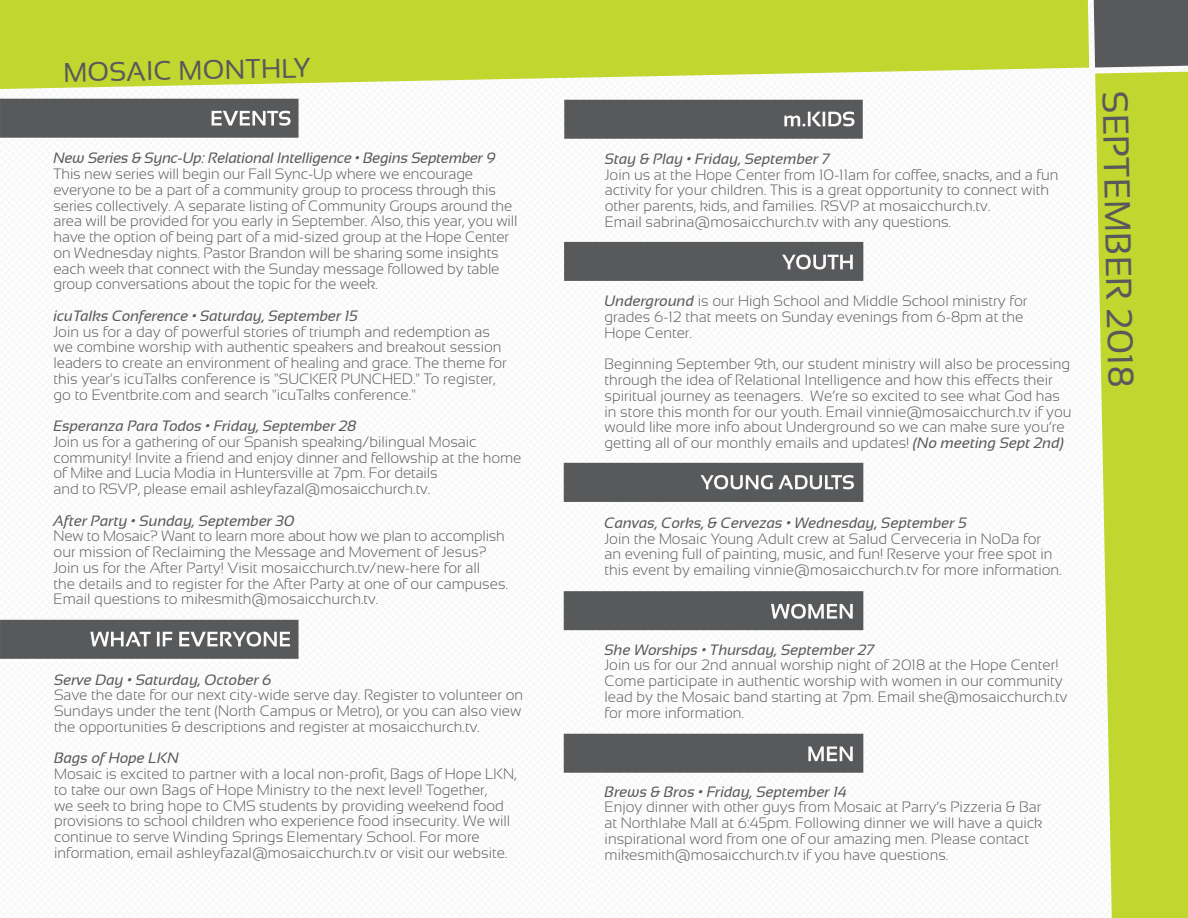
<style>
.page{position:relative;width:1188px;height:918px;background:#fff}
.page>*{position:absolute;margin:0;border:0;box-sizing:border-box;transform-origin:0 0}
.t1{font:36px "Sansation";color:#58595b}
.t2{font:27px "Sansation";color:#58595b}
.t3{font:300 15px/15.8px "Sansation";color:#58595b}
.t4{font:italic 15px "Sansation";color:#58595b}
.s1{font-weight:400;font-style:italic}
</style>
<div class="page">
<svg style="left:0;top:0;width:1089px;height:89px;background:#c7db47"></svg>
<svg style="left:0;top:99px;width:299px;height:39px;background:#606163"></svg>
<svg style="left:0;top:620px;width:299px;height:39px;background:#6a6a6c"></svg>
<svg style="left:564px;top:242px;width:299px;height:39px;background:#5e5f61"></svg>
<div style="left:799px;top:257px;width:9px;height:10px;background:#58595b;border-radius:50%"></div>
<div style="left:564px;top:734px;width:299px;height:39px;background:#58595b"></div>
<svg style="left:564px;top:591px;width:299px;height:39px;background:#606163"></svg>
<svg style="left:564px;top:463px;width:299px;height:39px;background:#646567"></svg>
<svg style="left:1095px;top:71px;width:93px;height:847px;background:#c6da41"></svg>
<div style="left:1093px;top:0;width:95px;height:68px;background:#58595b"></div>
<svg style="left:564px;top:100px;width:299px;height:39px;background:#5f6062"></svg>
<h2 class="t2" style="left:63px;top:57px;width:249px;rotate:-1deg">MOSAIC MONTHLY</h2>
<p class="t4" style="left:54px;top:150px;width:444px">New Series &amp; Sync-Up: Relational Intelligence • Begins September 9</p>
<p class="t3" style="left:54px;top:166px;width:466px">This new series will begin our Fall Sync-Up where we encourage everyone to be a part of a community group to process through this series collectively. A separate listing of Community Groups around the area will be provided for you early in September. Also, this year, you will have the option of being part of a mid-sized group at the Hope Center on Wednesday nights. Pastor Brandon will be sharing some insights each week that connect with the Sunday message followed by table group conversations about the topic for the week.</p>
<p class="t4" style="left:54px;top:307px;width:306px">icuTalks Conference • Saturday, September 15</p>
<p class="t3" style="left:54px;top:324px;width:455px">Join us for a day of powerful stories of triumph and redemption as we combine worship with authentic speakers and breakout session leaders to create an environment of healing and grace. The theme for this year's icuTalks conference is "SUCKER PUNCHED." To register, go to Eventbrite.com and search "icuTalks conference."</p>
<p class="t4" style="left:54px;top:418px;width:305px">Esperanza Para Todos • Friday, September 28</p>
<p class="t3" style="left:54px;top:434px;width:469px">Join us for a gathering of our Spanish speaking/bilingual Mosaic community! Invite a friend and enjoy dinner and fellowship at the home of Mike and Lucia Modia in Huntersville at 7pm. For details<br>and to RSVP, please email ashleyfazal@mosaicchurch.tv.</p>
<p class="t4" style="left:54px;top:512px;width:243px">After Party • Sunday, September 30</p>
<p class="t3" style="left:54px;top:528px;width:456px">New to Mosaic? Want to learn more about how we plan to accomplish our mission of Reclaiming the Message and Movement of Jesus?<br>Join us for the After Party! Visit mosaicchurch.tv/new-here for all<br>the details and to register for the After Party at one of our campuses.<br>Email questions to mikesmith@mosaicchurch.tv.</p>
<p class="t4" style="left:54px;top:671px;width:219px">Serve Day • Saturday, October 6</p>
<p class="t3" style="left:54px;top:687px;width:471px">Save the date for our next city-wide serve day. Register to volunteer on<br>Sundays under the tent (North Campus or Metro), or you can also view the opportunities &amp; descriptions and register at mosaicchurch.tv.</p>
<p class="t4" style="left:54px;top:750px;width:127px">Bags of Hope LKN</p>
<p class="t3" style="left:54px;top:766px;width:464px">Mosaic is excited to partner with a local non-profit, Bags of Hope LKN, to take our own Bags of Hope Ministry to the next level! Together,<br>we seek to bring hope to CMS students by providing weekend food provisions to school children who experience food insecurity. We will continue to serve Winding Springs Elementary School. For more information, email ashleyfazal@mosaicchurch.tv or visit our website.</p>
<p class="t4" style="left:605px;top:150px;width:227px">Stay &amp; Play • Friday, September 7</p>
<p class="t3" style="left:605px;top:167px;width:455px">Join us at the Hope Center from 10-11am for coffee, snacks, and a fun activity for your children. This is a great opportunity to connect with other parents, kids, and families. RSVP at mosaicchurch.tv.<br>Email sabrina@mosaicchurch.tv with any questions.</p>
<p class="t3" style="left:605px;top:293px;width:424px"><span class="s1">Underground</span> is our High School and Middle School ministry for grades 6-12 that meets on Sunday evenings from 6-8pm at the<br>Hope Center.</p>
<p class="t3" style="left:605px;top:356px;width:468px">Beginning September 9th, our student ministry will also be processing through the idea of Relational Intelligence and how this effects their spiritual journey as teenagers. We’re so excited to see what God has in store this month for our youth. Email vinnie@mosaicchurch.tv if you would like more info about Underground so we can make sure you’re getting all of our monthly emails and updates! <span class="s1">(No meeting Sept 2nd)</span></p>
<p class="t4" style="left:605px;top:514px;width:364px">Canvas, Corks, &amp; Cervezas • Wednesday, September 5</p>
<p class="t3" style="left:605px;top:531px;width:459px">Join the Mosaic Young Adult crew at Salud Cerveceria in NoDa for<br>an evening full of painting, music, and fun! Reserve your free spot in this event by emailing vinnie@mosaicchurch.tv for more information.</p>
<p class="t4" style="left:605px;top:641px;width:272px">She Worships • Thursday, September 27</p>
<p class="t3" style="left:605px;top:657px;width:464px">Join us for our 2nd annual worship night of 2018 at the Hope Center!<br>Come participate in authentic worship with women in our community lead by the Mosaic band starting at 7pm. Email she@mosaicchurch.tv for more information.</p>
<p class="t4" style="left:605px;top:783px;width:244px">Brews &amp; Bros • Friday, September 14</p>
<p class="t3" style="left:605px;top:799px;width:439px">Enjoy dinner with other guys from Mosaic at Parry’s Pizzeria &amp; Bar at Northlake Mall at 6:45pm. Following dinner we will have a quick inspirational word from one of our amazing men. Please contact mikesmith@mosaicchurch.tv if you have questions.</p>
<h1 class="t1" style="left:1136px;top:90px;width:298px;rotate:89deg">SEPTEMBER 2018</h1>
</div>
